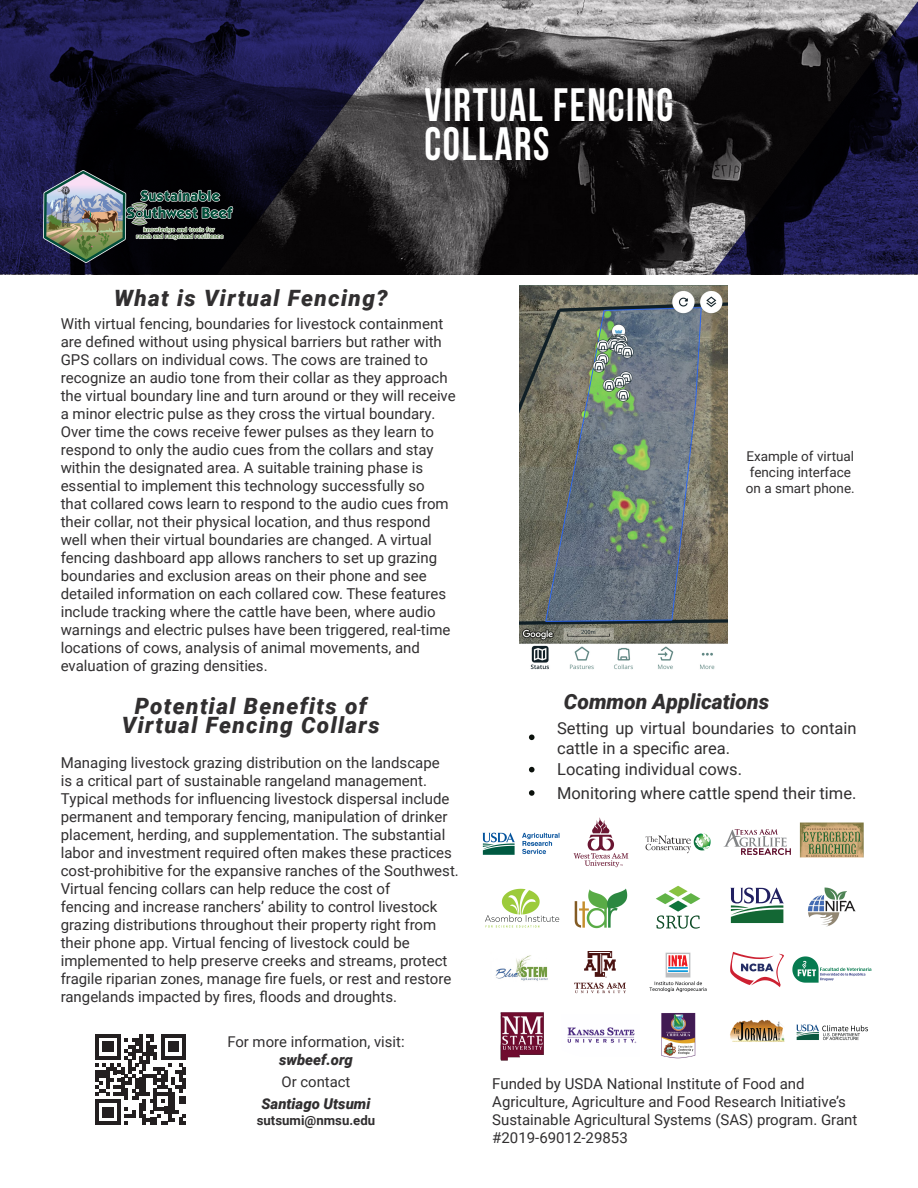
<style>
.page{position:relative;width:918px;height:1188px;background:#fff}
.page>*{position:absolute;margin:0;border:0;box-sizing:border-box;transform-origin:0 0}
.Text_Left_Justify{font:700 46.8px "Bebas Neue";letter-spacing:.04em;color:#fff;scale:.93 1}
.Text_Left_Justify-2{font:italic 900 22.5px "Roboto";letter-spacing:.06em;color:#312f30}
.Text_Left_Justify-3{font:italic 900 21px "Roboto";color:#312f30}
.Text_Left_Justify-4{font:16.5px/19.8px "Roboto";color:#312f30}
.Text_Left_Justify-5{font:15px/18px "Roboto";color:#312f30}
.Text_Left_Justify-6{font:14.85px/17.9px "Roboto";color:#312f30;text-align:center}
.Text_Left_Justify-7{font:italic 900 14.85px "Roboto";color:#312f30}
.Text_Left_Justify-8{font:13.5px/16.2px "Roboto";color:#312f30}
.Text_Left_Justify-9{font:700 13.2px "Roboto";color:#312f30}
.s1{font-weight:900;font-style:italic}
</style>
<div class="page">
<svg style="left:0;top:0;width:918px;height:275px;background:#3b393a"></svg>
<svg style="left:0;top:0;width:424px;height:274px;background:#1e1c38"></svg>
<svg style="left:712px;top:0;width:206px;height:274px;background:#272537"></svg>
<img style="left:44px;top:171px;width:194px;height:92px">
<img style="left:519px;top:286px;width:208px;height:384px">
<img style="left:482px;top:817px;width:390px;height:244px">
<svg style="left:95px;top:1034px;width:91px;height:91px"></svg>
<svg style="left:529px;top:735px;width:6px;height:5px"></svg>
<svg style="left:529px;top:767px;width:6px;height:5px"></svg>
<svg style="left:529px;top:790px;width:6px;height:6px"></svg>
<p class="Text_Left_Justify" style="left:424px;top:79px;width:269px">VIRTUAL FENCING</p>
<p class="Text_Left_Justify" style="left:424px;top:118px;width:136px">COLLARS</p>
<p class="Text_Left_Justify-2" style="left:114px;top:282px;width:275px">What is Virtual Fencing?</p>
<p class="Text_Left_Justify-5" style="left:61px;top:314px;width:397px">With virtual fencing, boundaries for livestock containment are defined without using physical barriers but rather with GPS collars on individual cows. The cows are trained to recognize an audio tone from their collar as they approach the virtual boundary line and turn around or they will receive a minor electric pulse as they cross the virtual boundary.<br>Over time the cows receive fewer pulses as they learn to respond to only the audio cues from the collars and stay within the designated area. A suitable training phase is essential to implement this technology successfully so<br>that collared cows learn to respond to the audio cues from their collar, not their physical location, and thus respond well when their virtual boundaries are changed. A virtual fencing dashboard app allows ranchers to set up grazing boundaries and exclusion areas on their phone and see detailed information on each collared cow. These features include tracking where the cattle have been, where audio warnings and electric pulses have been triggered, real-time locations of cows, analysis of animal movements, and evaluation of grazing densities.</p>
<p class="Text_Left_Justify-2" style="left:135px;top:690px;width:234px">Potential Benefits of</p>
<p class="Text_Left_Justify-2" style="left:122px;top:710px;width:259px">Virtual Fencing Collars</p>
<p class="Text_Left_Justify-5" style="left:61px;top:753px;width:400px">Managing livestock grazing distribution on the landscape<br>is a critical part of sustainable rangeland management.<br>Typical methods for influencing livestock dispersal include permanent and temporary fencing, manipulation of drinker placement, herding, and supplementation. The substantial labor and investment required often makes these practices cost-prohibitive for the expansive ranches of the Southwest.<br>Virtual fencing collars can help reduce the cost of<br>fencing and increase ranchers’ ability to control livestock grazing distributions throughout their property right from their phone app. Virtual fencing of livestock could be implemented to help preserve creeks and streams, protect fragile riparian zones, manage fire fuels, or rest and restore rangelands impacted by fires, floods and droughts.</p>
<p class="Text_Left_Justify-6" style="left:227px;top:1032px;width:179px">For more information, visit: <span class="s1">swbeef.org</span></p>
<p class="Text_Left_Justify-6" style="left:282px;top:1072px;width:70px">Or contact</p>
<p class="Text_Left_Justify-7" style="left:262px;top:1094px;width:110px">Santiago Utsumi</p>
<p class="Text_Left_Justify-9" style="left:257px;top:1111px;width:120px">sutsumi@nmsu.edu</p>
<p class="Text_Left_Justify-8" style="left:746px;top:447px;width:110px">Example of virtual fencing interface on a smart phone.</p>
<p class="Text_Left_Justify-3" style="left:564px;top:687px;width:207px">Common Applications</p>
<p class="Text_Left_Justify-4" style="left:557px;top:718px;width:301px">Setting up virtual boundaries to contain cattle in a specific area.</p>
<p class="Text_Left_Justify-4" style="left:557px;top:759px;width:186px">Locating individual cows.</p>
<p class="Text_Left_Justify-4" style="left:557px;top:782px;width:301px">Monitoring where cattle spend their time.</p>
<p class="Text_Left_Justify-5" style="left:492px;top:1074px;width:367px">Funded by USDA National Institute of Food and Agriculture, Agriculture and Food Research Initiative’s Sustainable Agricultural Systems (SAS) program. Grant #2019-69012-29853</p>
</div>
